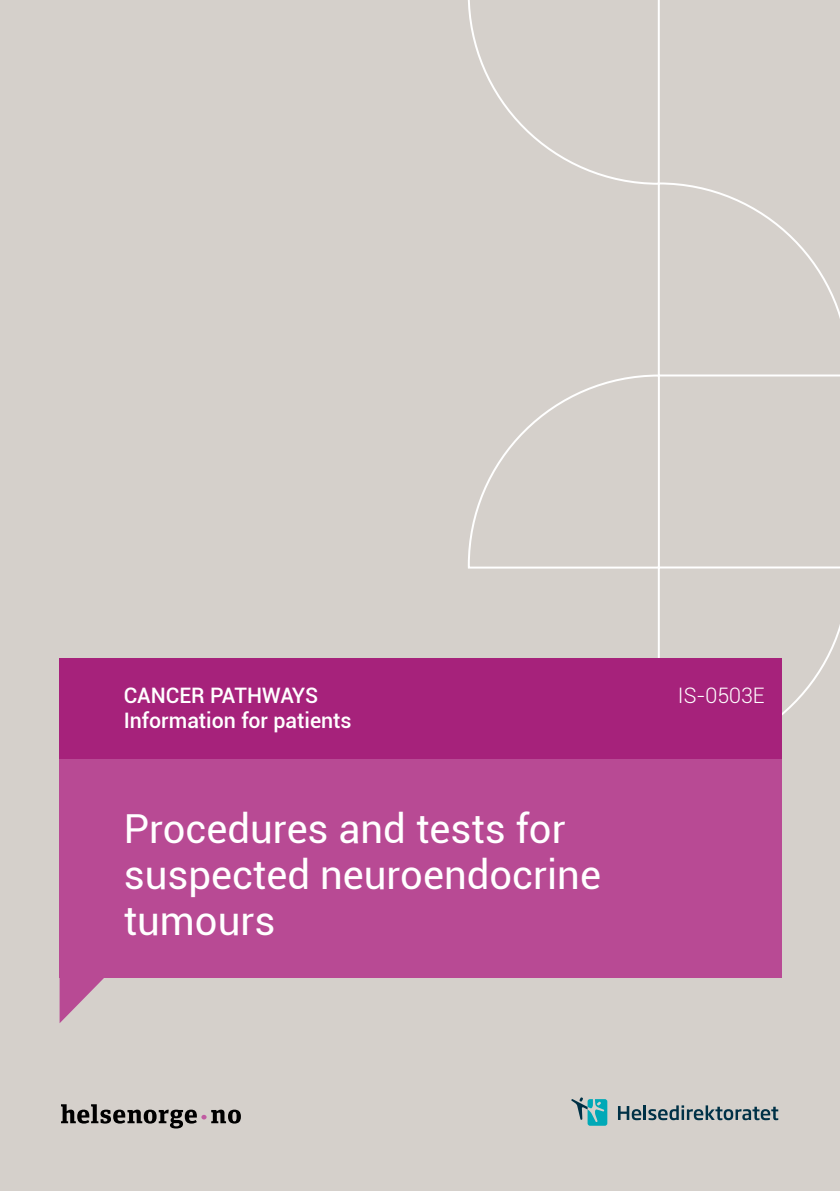
<style>
.page{position:relative;width:840px;height:1191px;background:#fff}
.page>*{position:absolute;margin:0;border:0;box-sizing:border-box;transform-origin:0 0}
.t1{font:40px/46px "Roboto";color:#fff}
.t2{font:500 21.4px/25.6px "Roboto";color:#fff}
.t3{font:300 21.4px "Roboto";color:#fff}
</style>
<div class="page">
<div style="left:0;top:0;width:839px;height:1191px;background:#d5d0cb"></div>
<svg style="left:61px;top:1104px;width:180px;height:24px"></svg>
<svg style="left:618px;top:1105px;width:159px;height:15px"></svg>
<svg style="left:571px;top:1097px;width:36px;height:28px"></svg>
<svg style="left:468px;top:0;width:371px;height:761px"></svg>
<div style="left:60px;top:748px;width:721px;height:230px;background:#b84a94"></div>
<svg style="left:60px;top:978px;width:44px;height:45px"></svg>
<div style="left:60px;top:658px;width:721px;height:100px;background:#a6227b"></div>
<p class="t2" style="left:124px;top:681px;width:229px">CANCER PATHWAYS<br>Information for patients</p>
<p class="t3" style="left:677px;top:680px;width:88px">IS-0503E</p>
<p class="t1" style="left:124px;top:804px;width:478px">Procedures and tests for suspected neuroendocrine tumours</p>
</div>
